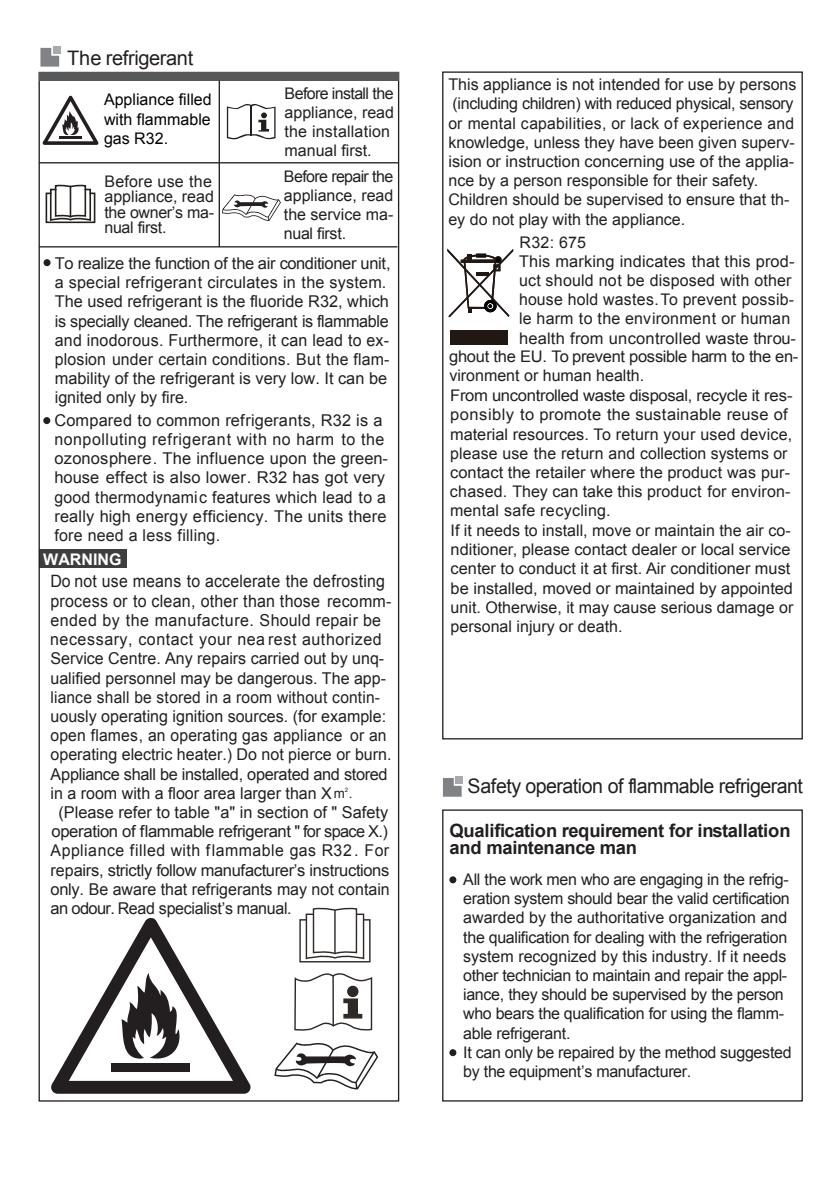
<style>
.page{position:relative;width:840px;height:1191px;background:#fff}
.page>*{position:absolute;margin:0;border:0;box-sizing:border-box;transform-origin:0 0}
.t1{font:20px "Arial";letter-spacing:-.025em;color:#231f20}
.t2{font:700 18.4px/17.6px "Arial";letter-spacing:-.02em;color:#231f20}
.t3{font:17px/19.2px "Arial";letter-spacing:.01em;color:#231f20;scale:.94 1}
.t4{font:16.6px/19.2px "Arial";letter-spacing:.01em;color:#231f20}
.t5{font:16.4px/18.8px "Arial";letter-spacing:-.02em;color:#231f20;text-align:center}
.t6{font:16.4px/19.2px "Arial";color:#231f20}
.t7{font:16.4px/19.2px "Arial";letter-spacing:.03em;color:#231f20}
.t8{font:16.2px/19.2px "Arial";letter-spacing:.005em;color:#231f20}
.t9{font:16px/19.2px "Arial";color:#231f20}
.t10{font:16px/19.2px "Arial";letter-spacing:-.02em;color:#231f20}
.t11{font:16px "Arial";letter-spacing:-.02em;color:#231f20;scale:1.04 1}
.t12{font:16px/19.2px "Arial";color:#030303;text-align:justify}
.t13{font:700 16px "Arial";color:#fff}
.t14{font:6px "Arial";color:#231f20}
.s1{font-size:16.2px}
.s2{font-size:16.6px}
.s3{font-size:16.4px}
.s4{font-size:13.4px}
.s5{font-size:16px}
</style>
<div class="page">
<div style="left:450px;top:330px;width:57px;height:14px;background:#211814"></div>
<div style="left:39px;top:549px;width:87px;height:19px;background:#3e3e3f"></div>
<div style="left:442px;top:809px;width:360px;height:292px;border:1px solid #231f20"></div>
<svg style="left:443px;top:778px;width:18px;height:18px"></svg>
<svg style="left:40px;top:48px;width:19px;height:19px"></svg>
<svg style="left:43px;top:95px;width:56px;height:50px"></svg>
<svg style="left:51px;top:918px;width:200px;height:175px"></svg>
<svg style="left:45px;top:184px;width:51px;height:40px"></svg>
<svg style="left:299px;top:907px;width:72px;height:56px"></svg>
<svg style="left:274px;top:973px;width:104px;height:129px"></svg>
<svg style="left:222px;top:194px;width:59px;height:27px"></svg>
<div style="left:39px;top:72px;width:359px;height:9px;background:#57585a"></div>
<div style="left:44px;top:259px;width:7px;height:7px;background:#231f20;border-radius:50%"></div>
<div style="left:43px;top:417px;width:7px;height:7px;background:#231f20;border-radius:50%"></div>
<div style="left:347px;top:986px;width:10px;height:10px;background:#2e2926;border-radius:50%"></div>
<svg style="left:447px;top:248px;width:66px;height:69px"></svg>
<hr style="left:476px;top:272px;width:12px;height:4px;background:#211814">
<div style="left:494px;top:256px;width:7px;height:7px;border:1px solid #211814;border-radius:50%"></div>
<hr style="left:39px;top:162px;width:359px;height:1px;background:#231f20">
<hr style="left:39px;top:246px;width:358px;height:1px;background:#231f20">
<div style="left:449px;top:876px;width:7px;height:7px;background:#231f20;border-radius:50%"></div>
<div style="left:449px;top:1049px;width:7px;height:7px;background:#231f20;border-radius:50%"></div>
<div style="left:455px;top:776px;width:8px;height:8px;background:#a8a9ad"></div>
<div style="left:53px;top:46px;width:8px;height:8px;background:#a8a9ad"></div>
<div style="left:111px;top:1063px;width:79px;height:9px;background:#231f20"></div>
<hr style="left:59px;top:136px;width:22px;height:3px;background:#231f20">
<svg style="left:227px;top:104px;width:48px;height:36px"></svg>
<hr style="left:218px;top:81px;width:2px;height:166px;background:#231f20">
<hr style="left:70px;top:187px;width:1px;height:30px;background:#23201b">
<hr style="left:334px;top:910px;width:1px;height:43px;background:#2e2926">
<p class="t1" style="left:67px;top:44px;width:128px">The refrigerant</p>
<p class="t12" style="left:104px;top:90px;width:109px">Appliance filled with flammable gas R32.</p>
<p class="t9" style="left:284px;top:83px;width:111px">Before install the appliance, read the installation manual first.</p>
<p class="t9" style="left:104px;top:174px;width:111px;line-height:15.2px">Before use the appliance, read the owner’s ma&shy;nual first.</p>
<p class="t9" style="left:284px;top:166px;width:111px;text-align:justify">Before repair the appliance, read the service ma&shy;nual first.</p>
<p class="t8" style="left:55px;top:254px;width:337px">To realize the function of the air conditioner unit, a special refrigerant circulates in the system.<br>The used refrigerant is the fluoride R32, which</p>
<p class="t4" style="left:55px;top:311px;width:335px"><span class="s1">is specially cleaned.</span> The refrigerant is flammable and inodorous. Furthermore, it can lead to ex-</p>
<p class="t8" style="left:55px;top:350px;width:336px"><span class="s2">plosion</span> under certain conditions. But the flam&shy;mability of the refrigerant is very low. It can be ignited only by fire.</p>
<p class="t8" style="left:54px;top:410px;width:335px">Compared to common refrigerants, R32 is a nonpolluting refrigerant with no harm to the ozonosphere. The influence upon the green&shy;house effect is also lower. R32 has got very good thermodynamic features which lead to a really high energy efficiency. The units there fore need a less filling.</p>
<p class="t13" style="left:43px;top:548px;width:80px">WARNING</p>
<p class="t3" style="left:51px;top:572px;width:364px">Do not use means to accelerate the defrosting process or to clean, other than those <span class="s3">recomm-</span></p>
<p class="t7" style="left:50px;top:611px;width:333px">ended by the manufacture. Should repair be necessary, contact your nea <span class="s1">rest authorized</span></p>
<p class="t8" style="left:50px;top:649px;width:337px;text-align:justify">Service Centre. Any repairs carried out by unq&shy;ualified personnel may be dangerous. The app&shy;liance shall be stored in a room without contin-</p>
<p class="t6" style="left:51px;top:706px;width:337px"><span class="s1">uously</span> operating ignition sources. (for example: open flames, an operating gas appliance <span class="s1">or an</span></p>
<p class="t8" style="left:51px;top:745px;width:342px">operating electric heater.) Do not pierce or burn.</p>
<p class="t5" style="left:51px;top:764px;width:338px;text-align:left">Appliance shall be installed, operated and stored in a room with a floor area larger <span class="s1">than X</span> <span class="s4">m .</span></p>
<p class="t14" style="left:344px;top:786px;width:5px">2</p>
<p class="t5" style="left:51px;top:803px;width:338px">(Please refer to table "a" in section of " Safety operation of flammable refrigerant " for space X.)</p>
<p class="t8" style="left:51px;top:841px;width:340px;text-align:justify">Appliance filled with flammable gas R32. For repairs, strictly follow manufacturer’s instructions only. Be aware that refrigerants may not contain an odour. Read specialist’s manual.</p>
<p class="t8" style="left:448px;top:75px;width:349px">This appliance is not intended for use by persons (including children) with reduced <span class="s5">physical,</span> sensory</p>
<p class="t9" style="left:448px;top:114px;width:348px">or mental capabilities, or lack of experience an d knowledge, unless they have been given superv&shy;ision or instruction concerning use of the applia&shy;nce by a person responsible for their safety.<br>Children should be supervised to ensure that th&shy;ey do not play with the appliance.</p>
<p class="t9" style="left:519px;top:233px;width:68px">R32: 675</p>
<p class="t8" style="left:519px;top:252px;width:277px">This marking indicates that this prod&shy;uct should not be disposed with other house hold wastes.<span class="s5">To prevent possib-</span></p>
<p class="t9" style="left:519px;top:309px;width:272px">le harm to the environment or human</p>
<p class="t9" style="left:519px;top:328px;width:278px">health from uncontrolled waste throu-</p>
<p class="t10" style="left:449px;top:347px;width:350px">ghout the EU. To prevent possible harm to the en-</p>
<p class="t9" style="left:449px;top:366px;width:196px">vironment or human health.</p>
<p class="t11" style="left:450px;top:385px;width:330px">From uncontrolled waste disposal, recycle it res-</p>
<p class="t9" style="left:450px;top:405px;width:339px">ponsibly to promote the sustainable reuse of</p>
<p class="t9" style="left:450px;top:424px;width:343px">material resources. To return your used device,</p>
<p class="t9" style="left:450px;top:444px;width:338px">please use the return and collection systems or</p>
<p class="t9" style="left:450px;top:463px;width:341px">contact the retailer where the product was pur-</p>
<p class="t9" style="left:449px;top:482px;width:342px">chased. They can take this product for environ-</p>
<p class="t9" style="left:450px;top:501px;width:344px">mental safe recycling.<br>If it needs to install, move or maintain the air co&shy;nditioner, please contact dealer or local service center to conduct it at first. Air conditioner must be installed, moved or maintained by appointed unit. Otherwise, it may cause serious damage or personal injury or death.</p>
<p class="t1" style="left:467px;top:773px;width:337px">Safety operation of flammable refrigerant</p>
<p class="t2" style="left:449px;top:822px;width:342px">Qualification requirement for installation and maintenance man</p>
<p class="t10" style="left:463px;top:870px;width:330px">All the work men who are engaging in the refrig&shy;eration system should bear the valid certification awarded by the authoritative organization and the qualification for dealing with the refrigeration system recognized by this industry. If it needs other technician to maintain and repair the appl&shy;iance, they should be supervised by the person who bears the qualification for using the flamm&shy;able refrigerant.<br>It can only be repaired by the method suggested by the equipment’s manufacturer.</p>
</div>
